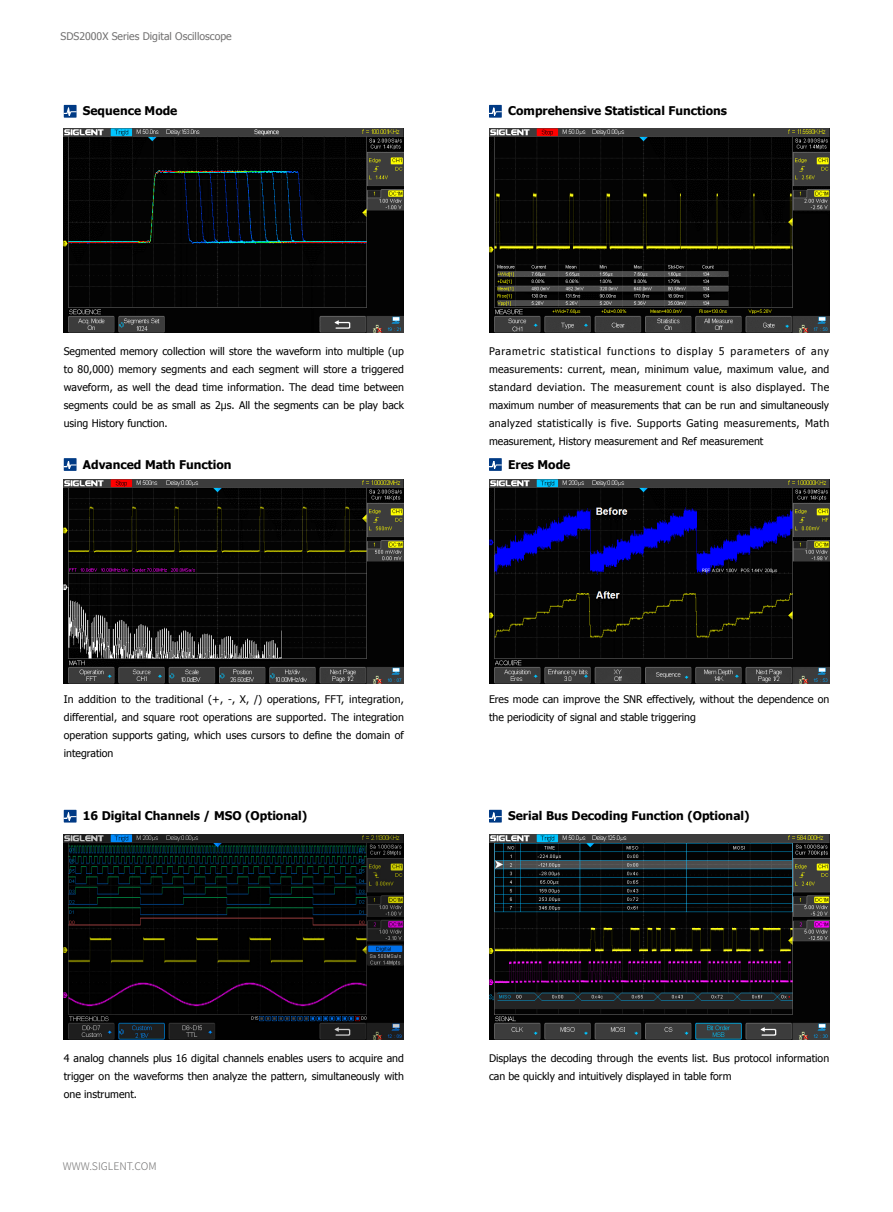
<style>
.page{position:relative;width:893px;height:1212px;background:#fff}
.page>*{position:absolute;margin:0;border:0;box-sizing:border-box;transform-origin:0 0}
.t1{font:700 12px "Tahoma";color:#000}
.t2{font:10.5px/18px "Tahoma";color:#000;text-align:justify}
.t3{font:10.5px "Tahoma";color:#727171}
.t4{font:300 10.5px "Source Han Sans CN";color:#727171}
</style>
<div class="page">
<div style="left:64px;top:458px;width:13px;height:13px;background:#003a85"></div>
<svg style="left:64px;top:460px;width:13px;height:11px"></svg>
<div style="left:64px;top:105px;width:13px;height:13px;background:#003a85"></div>
<svg style="left:64px;top:107px;width:13px;height:11px"></svg>
<div style="left:489px;top:458px;width:13px;height:13px;background:#003a85"></div>
<svg style="left:489px;top:460px;width:13px;height:11px"></svg>
<div style="left:489px;top:105px;width:13px;height:13px;background:#003a85"></div>
<svg style="left:489px;top:107px;width:13px;height:11px"></svg>
<img style="left:64px;top:480px;width:340px;height:204px">
<img style="left:489px;top:480px;width:340px;height:204px">
<img style="left:489px;top:129px;width:340px;height:204px">
<img style="left:64px;top:129px;width:340px;height:204px">
<div style="left:64px;top:810px;width:13px;height:12px;background:#003a85"></div>
<svg style="left:64px;top:812px;width:13px;height:10px"></svg>
<div style="left:489px;top:810px;width:13px;height:12px;background:#003a85"></div>
<svg style="left:489px;top:812px;width:13px;height:10px"></svg>
<img style="left:64px;top:835px;width:340px;height:204px">
<img style="left:489px;top:835px;width:340px;height:204px">
<p class="t3" style="left:61px;top:29px;width:173px">SDS2000X Series Digital Oscilloscope</p>
<p class="t1" style="left:83px;top:102px;width:96px">Sequence Mode</p>
<p class="t1" style="left:508px;top:102px;width:221px">Comprehensive Statistical Functions</p>
<p class="t2" style="left:64px;top:342px;width:342px">Segmented memory collection will store the waveform into multiple (up to 80,000) memory segments and each segment will store a triggered waveform, as well the dead time information. The dead time between segments could be as small as 2μs. All the segments can be play back using History function.</p>
<p class="t1" style="left:83px;top:456px;width:150px">Advanced Math Function</p>
<p class="t2" style="left:489px;top:342px;width:342px">Parametric statistical functions to display 5 parameters of any measurements: current, mean, minimum value, maximum value, and standard deviation. The measurement count is also displayed. The maximum number of measurements that can be run and simultaneously analyzed statistically is five. Supports Gating measurements, Math measurement, History measurement and Ref measurement</p>
<p class="t1" style="left:508px;top:456px;width:64px">Eres Mode</p>
<p class="t2" style="left:64px;top:690px;width:342px">In addition to the traditional (+, -, X, /) operations, FFT, integration, differential, and square root operations are supported. The integration operation supports gating, which uses cursors to define the domain of integration</p>
<p class="t2" style="left:489px;top:690px;width:342px">Eres mode can improve the SNR effectively, without the dependence on the periodicity of signal and stable triggering</p>
<p class="t1" style="left:83px;top:807px;width:226px">16 Digital Channels / MSO (Optional)</p>
<p class="t1" style="left:508px;top:807px;width:243px">Serial Bus Decoding Function (Optional)</p>
<p class="t2" style="left:64px;top:1048px;width:342px">4 analog channels plus 16 digital channels enables users to acquire and trigger on the waveforms then analyze the pattern, simultaneously with one instrument.</p>
<p class="t2" style="left:489px;top:1048px;width:342px">Displays the decoding through the events list. Bus protocol information can be quickly and intuitively displayed in table form</p>
<p class="t4" style="left:63px;top:1160px;width:95px">WWW.SIGLENT.COM</p>
</div>
